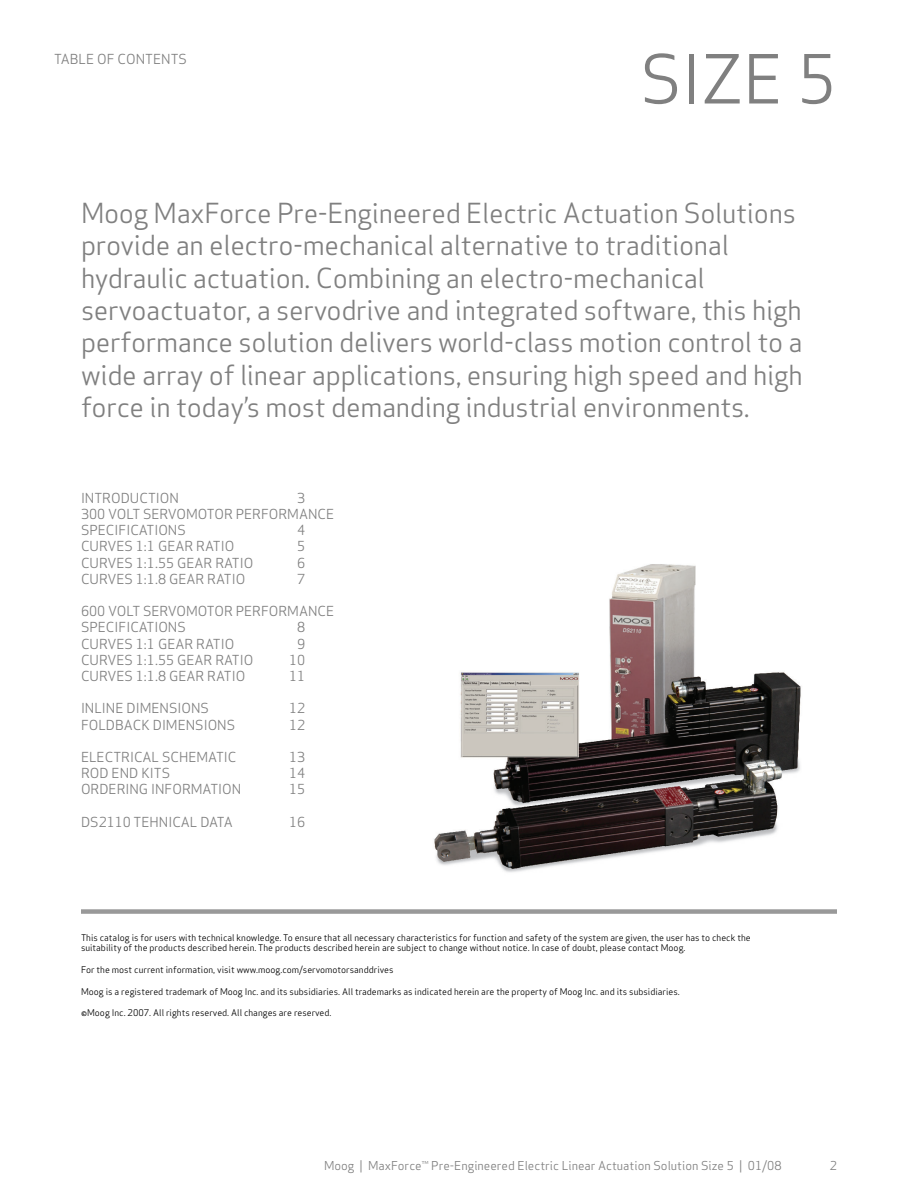
<style>
.page{position:relative;width:918px;height:1188px;background:#fff}
.page>*{position:absolute;margin:0;border:0;box-sizing:border-box;transform-origin:0 0}
.t1{font:66px "Apex Sans Book T";color:#808080}
.t2{font:27px/32.4px "Apex Sans Book T";letter-spacing:-.01em;color:#808080}
.t3{font:13.5px/16.2px "Apex Sans Book T";color:#808080}
.t4{font:12px "Apex Sans Book T";color:#808080}
.t5{font:9px/10.8px "Apex Sans Book T";color:#000}
</style>
<div class="page">
<img style="left:434px;top:564px;width:367px;height:308px">
<div style="left:81px;top:909px;width:756px;height:5px;background:#999"></div>
<h3 class="t3" style="left:54px;top:51px;width:135px">TABLE OF CONTENTS</h3>
<h1 class="t1" style="left:640px;top:37px;width:198px">SIZE 5</h1>
<p class="t2" style="left:81px;top:196px;width:723px">Moog MaxForce Pre-Engineered Electric Actuation Solutions provide an electro-mechanical alternative to traditional hydraulic actuation. Combining an electro-mechanical servoactuator, a servodrive and integrated software, this high performance solution delivers world-class motion control to a wide array of linear applications, ensuring high speed and high force in today’s most demanding industrial environments.</p>
<h3 class="t3" style="left:81px;top:490px;width:255px;text-indent:216px">3<br>300 VOLT SERVOMOTOR PERFORMANCE<br>SPECIFICATIONS</h3>
<h3 class="t3" style="left:81px;top:490px;width:99px">INTRODUCTION</h3>
<h3 class="t3" style="left:297px;top:522px;width:10px">4</h3>
<h3 class="t3" style="left:81px;top:538px;width:155px">CURVES 1:1 GEAR RATIO</h3>
<h3 class="t3" style="left:297px;top:538px;width:10px">5</h3>
<h3 class="t3" style="left:81px;top:555px;width:174px">CURVES 1:1.55 GEAR RATIO</h3>
<h3 class="t3" style="left:297px;top:555px;width:10px">6</h3>
<h3 class="t3" style="left:81px;top:571px;width:166px">CURVES 1:1.8 GEAR RATIO</h3>
<h3 class="t3" style="left:297px;top:571px;width:10px">7</h3>
<h3 class="t3" style="left:81px;top:603px;width:255px">600 VOLT SERVOMOTOR PERFORMANCE<br>SPECIFICATIONS</h3>
<h3 class="t3" style="left:297px;top:619px;width:10px">8</h3>
<h3 class="t3" style="left:81px;top:636px;width:155px">CURVES 1:1 GEAR RATIO</h3>
<h3 class="t3" style="left:297px;top:636px;width:10px">9</h3>
<h3 class="t3" style="left:81px;top:652px;width:174px">CURVES 1:1.55 GEAR RATIO</h3>
<h3 class="t3" style="left:289px;top:652px;width:18px">10</h3>
<h3 class="t3" style="left:81px;top:668px;width:166px">CURVES 1:1.8 GEAR RATIO</h3>
<h3 class="t3" style="left:289px;top:668px;width:18px">11</h3>
<h3 class="t3" style="left:81px;top:700px;width:129px">INLINE DIMENSIONS</h3>
<h3 class="t3" style="left:289px;top:700px;width:18px">12</h3>
<h3 class="t3" style="left:81px;top:717px;width:156px">FOLDBACK DIMENSIONS</h3>
<h3 class="t3" style="left:289px;top:717px;width:18px">12</h3>
<h3 class="t3" style="left:81px;top:749px;width:157px">ELECTRICAL SCHEMATIC</h3>
<h3 class="t3" style="left:289px;top:749px;width:18px">13</h3>
<h3 class="t3" style="left:81px;top:765px;width:91px">ROD END KITS</h3>
<h3 class="t3" style="left:289px;top:765px;width:18px">14</h3>
<h3 class="t3" style="left:81px;top:781px;width:162px">ORDERING INFORMATION</h3>
<h3 class="t3" style="left:289px;top:781px;width:18px">15</h3>
<h3 class="t3" style="left:81px;top:814px;width:153px">DS2110 TEHNICAL DATA</h3>
<h3 class="t3" style="left:289px;top:814px;width:18px">16</h3>
<p class="t5" style="left:81px;top:932px;width:671px">This catalog is for users with technical knowledge. To ensure that all necessary characteristics for function and safety of the system are given, the user has to check the suitability of the products described herein. The products described herein are subject to change without notice. In case of doubt, please contact Moog.</p>
<p class="t5" style="left:81px;top:964px;width:314px">For the most current information, visit www.moog.com/servomotorsanddrives</p>
<p class="t5" style="left:81px;top:986px;width:600px">Moog is a registered trademark of Moog Inc. and its subsidiaries. All trademarks as indicated herein are the property of Moog Inc. and its subsidiaries.</p>
<p class="t5" style="left:81px;top:1007px;width:252px">©Moog Inc. 2007. All rights reserved. All changes are reserved.</p>
<h3 class="t4" style="left:324px;top:1158px;width:459px">Moog | MaxForce™ Pre-Engineered Electric Linear Actuation Solution Size 5 | 01/08</h3>
<h3 class="t4" style="left:830px;top:1158px;width:9px">2</h3>
</div>
